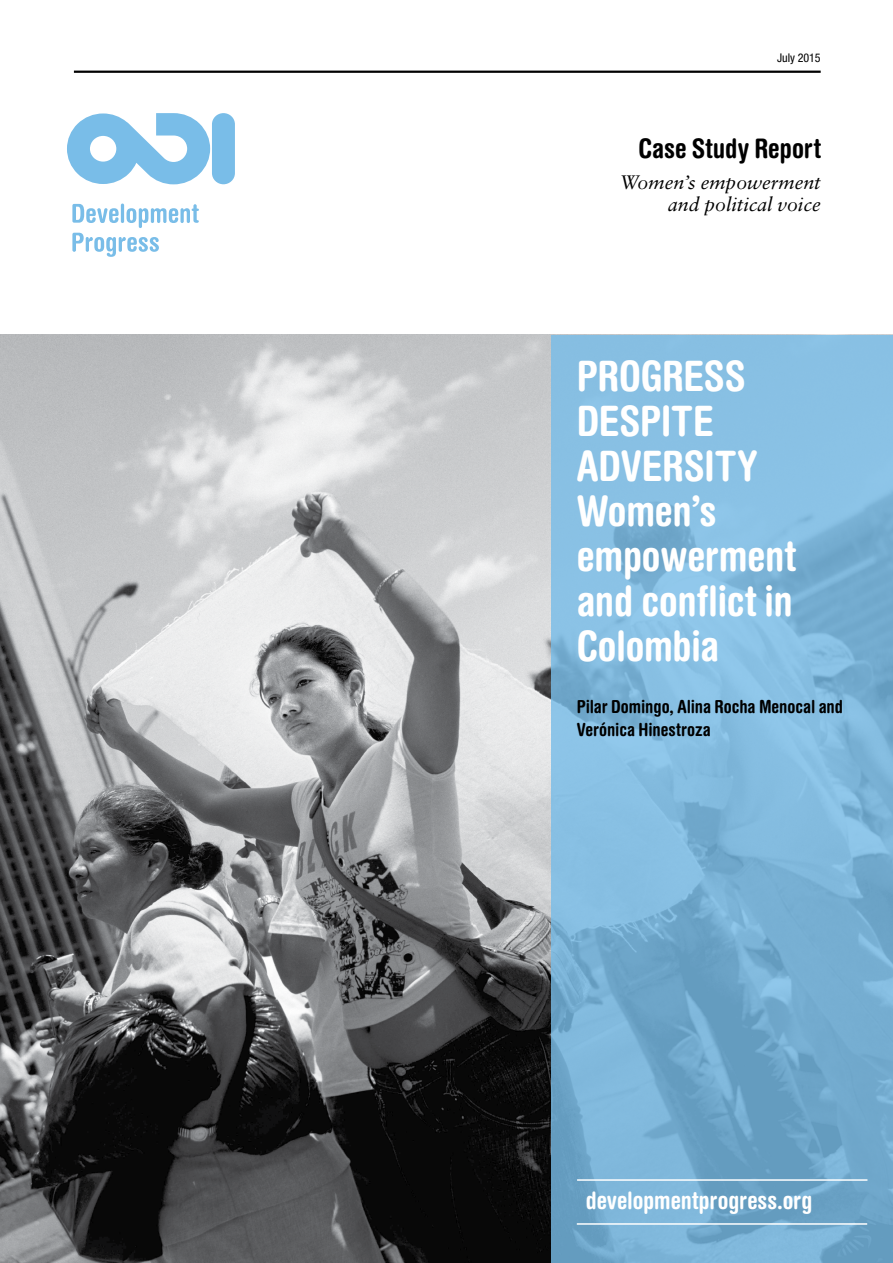
<style>
.page{position:relative;width:893px;height:1263px;background:#fff}
.page>*{position:absolute;margin:0;border:0;box-sizing:border-box;transform-origin:0 0}
.t1{font:700 condensed 42px/45px "Helvetica Rounded LT Std";letter-spacing:-.01em;color:#fff}
.t2{font:700 condensed 27px "Helvetica Rounded LT Std";color:#000}
.t3{font:700 condensed 24px "Helvetica Rounded LT Std";color:#fff}
.t4{font:italic 19.5px/22.5px "Sabon LT Std";color:#000;text-align:right}
.t5{font:700 condensed 18px/22.5px "Helvetica Rounded LT Std";letter-spacing:-.005em;color:#000}
.t6{font:condensed 12px "Helvetica Neue LT Std";color:#000}
</style>
<div class="page">
<img style="left:0;top:335px;width:551px;height:928px">
<svg style="left:551px;top:335px;width:342px;height:928px;background:#7db5d8"></svg>
<svg style="left:67px;top:113px;width:143px;height:71px"></svg>
<div style="left:212px;top:113px;width:23px;height:71px;background:#79bde8;border-radius:11px"></div>
<svg style="left:72px;top:204px;width:127px;height:53px"></svg>
<hr style="left:74px;top:71px;width:747px;height:2px;background:#000">
<hr style="left:577px;top:1223px;width:290px;height:2px;background:#fff">
<hr style="left:577px;top:1179px;width:290px;height:2px;background:#fff">
<p class="t6" style="left:777px;top:51px;width:45px">July 2015</p>
<p class="t2" style="left:638px;top:132px;width:184px">Case Study Report</p>
<p class="t4" style="left:619px;top:171px;width:203px">Women’s empowerment and political voice</p>
<p class="t1" style="left:577px;top:353px;width:220px">PROGRESS<br>DESPITE<br>ADVERSITY<br>Women’s empowerment and conflict in<br>Colombia</p>
<p class="t5" style="left:577px;top:695px;width:268px">Pilar Domingo, Alina Rocha Menocal and<br>Verónica Hinestroza</p>
<p class="t3" style="left:586px;top:1186px;width:228px">developmentprogress.org</p>
</div>
